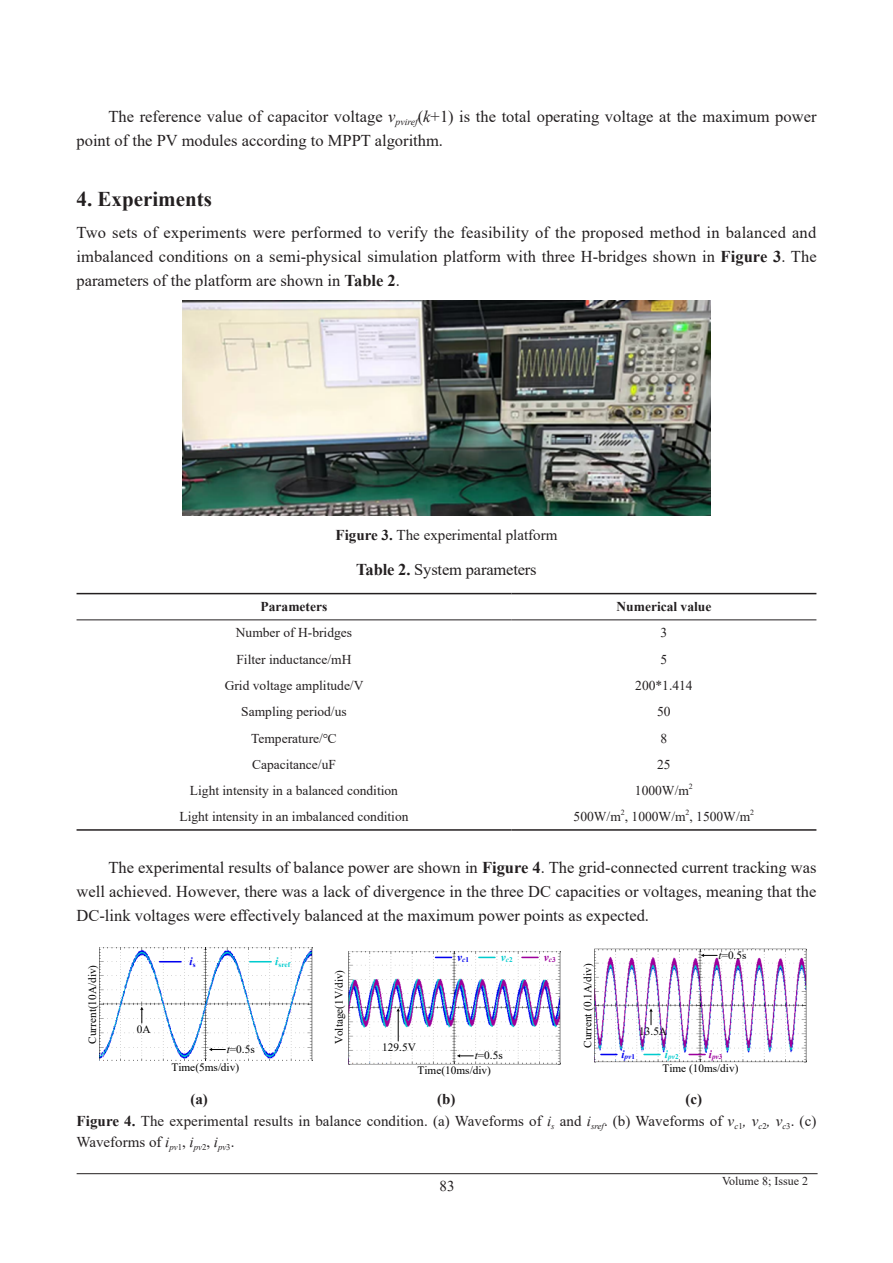
<style>
.page{position:relative;width:893px;height:1263px;background:#fff}
.page>*{position:absolute;margin:0;border:0;box-sizing:border-box;transform-origin:0 0}
.t1{font:700 21px "Times New Roman";color:#231f20}
.t2{font:16.5px/24px "Times New Roman";color:#231f20;text-align:justify}
.t3{font:15px/21.1px "Times New Roman";letter-spacing:.005em;color:#231f20}
.t4{font:700 15px "Times New Roman";color:#231f20}
.t5{font:13.5px "Times New Roman";color:#231f20}
.t6{font:700 13.5px "Times New Roman";color:#231f20}
.t7{font:12px "Times New Roman";color:#231f20}
.t8{font:11.25px "Times New Roman";color:#000}
.t9{font:italic 700 11.25px "Times New Roman";color:#0000ef}
.t10{font:italic 700 11.25px "Times New Roman";color:#00cbce}
.t11{font:italic 700 11.25px "Times New Roman";color:#9c009c}
.t12{font:7.8px "Times New Roman";color:#231f20}
.t13{font:700 7.2px "Times New Roman";color:#00cbce}
.t14{font:italic 700 7.2px "Times New Roman";color:#0000ef}
.t15{font:italic 700 7.2px "Times New Roman";color:#00cbce}
.t16{font:italic 700 7.2px "Times New Roman";color:#9c009c}
.s1{font-style:italic}
.s2{font-weight:700}
.s3{font-style:normal}
</style>
<div class="page">
<hr style="left:77px;top:1173px;width:741px;height:1px;background:#231f20">
<img style="left:183px;top:301px;width:527px;height:214px">
<hr style="left:77px;top:829px;width:434px;height:2px;background:#231f20">
<hr style="left:511px;top:829px;width:305px;height:2px;background:#231f20">
<hr style="left:77px;top:593px;width:434px;height:1px;background:#231f20">
<hr style="left:511px;top:593px;width:305px;height:1px;background:#231f20">
<hr style="left:77px;top:619px;width:434px;height:1px;background:#231f20">
<hr style="left:511px;top:619px;width:305px;height:1px;background:#231f20">
<img style="left:99px;top:947px;width:213px;height:114px">
<svg style="left:160px;top:961px;width:21px;height:1px"></svg>
<svg style="left:250px;top:961px;width:21px;height:1px"></svg>
<svg style="left:140px;top:1007px;width:4px;height:16px"></svg>
<svg style="left:209px;top:1048px;width:16px;height:3px"></svg>
<img style="left:348px;top:951px;width:213px;height:113px">
<svg style="left:436px;top:957px;width:16px;height:1px"></svg>
<svg style="left:479px;top:957px;width:16px;height:1px"></svg>
<svg style="left:522px;top:957px;width:16px;height:1px"></svg>
<hr style="left:398px;top:1011px;width:1px;height:30px;background:#000">
<svg style="left:396px;top:1008px;width:4px;height:3px"></svg>
<svg style="left:457px;top:1054px;width:16px;height:3px"></svg>
<img style="left:595px;top:949px;width:211px;height:113px">
<svg style="left:601px;top:1054px;width:16px;height:1px"></svg>
<svg style="left:644px;top:1054px;width:16px;height:1px"></svg>
<svg style="left:689px;top:1054px;width:16px;height:1px"></svg>
<svg style="left:701px;top:954px;width:16px;height:3px"></svg>
<svg style="left:649px;top:1008px;width:4px;height:17px"></svg>
<p class="t2" style="left:77px;top:104px;width:741px;text-indent:32px">The reference value of capacitor voltage <span class="s1">v</span><sub>pviref</sub>(<span class="s1">k</span>+1) is the total operating voltage at the maximum power point of the PV modules according to MPPT algorithm.</p>
<p class="t1" style="left:77px;top:183px;width:137px">4. Experiments</p>
<p class="t2" style="left:77px;top:220px;width:742px">Two sets of experiments were performed to verify the feasibility of the proposed method in balanced and imbalanced conditions on a semi-physical simulation platform with three H-bridges shown in <span class="s2">Figure 3</span>. The parameters of the platform are shown in <span class="s2">Table 2</span>.</p>
<p class="t3" style="left:336px;top:523px;width:223px"><span class="s2">Figure 3.</span> The experimental platform</p>
<p class="t2" style="left:356px;top:557px;width:182px"><span class="s2">Table 2.</span> System parameters</p>
<p class="t6" style="left:261px;top:597px;width:68px">Parameters</p>
<p class="t6" style="left:616px;top:597px;width:96px">Numerical value</p>
<p class="t5" style="left:236px;top:623px;width:118px">Number of H-bridges</p>
<p class="t5" style="left:661px;top:623px;width:8px">3</p>
<p class="t5" style="left:236px;top:650px;width:117px">Filter inductance/mH</p>
<p class="t5" style="left:661px;top:650px;width:8px">5</p>
<p class="t5" style="left:225px;top:676px;width:140px">Grid voltage amplitude/V</p>
<p class="t5" style="left:635px;top:676px;width:59px">200*1.414</p>
<p class="t5" style="left:241px;top:702px;width:107px">Sampling period/us</p>
<p class="t5" style="left:657px;top:702px;width:15px">50</p>
<p class="t5" style="left:251px;top:728px;width:87px">Temperature/℃</p>
<p class="t5" style="left:661px;top:728px;width:8px">8</p>
<p class="t5" style="left:252px;top:755px;width:85px">Capacitance/uF</p>
<p class="t5" style="left:657px;top:755px;width:15px">25</p>
<p class="t5" style="left:190px;top:781px;width:210px">Light intensity in a balanced condition</p>
<p class="t5" style="left:635px;top:781px;width:55px">1000W/m</p>
<p class="t12" style="left:689px;top:780px;width:5px">2</p>
<p class="t5" style="left:179px;top:807px;width:231px">Light intensity in an imbalanced condition</p>
<p class="t5" style="left:574px;top:807px;width:178px">500W/m , 1000W/m , 1500W/m</p>
<p class="t12" style="left:621px;top:807px;width:5px">2</p>
<p class="t12" style="left:686px;top:807px;width:5px">2</p>
<p class="t12" style="left:750px;top:807px;width:5px">2</p>
<p class="t2" style="left:77px;top:855px;width:741px;text-indent:32px">The experimental results of balance power are shown in <span class="s2">Figure 4</span>. The grid-connected current tracking was well achieved. However, there was a lack of divergence in the three DC capacities or voltages, meaning that the DC-link voltages were effectively balanced at the maximum power points as expected.</p>
<p class="t8" style="left:84px;top:1043px;width:80px;rotate:-90deg">Current(10A/div)</p>
<p class="t9" style="left:190px;top:953px;width:7px">i<sub>s</sub></p>
<p class="t13" style="left:275px;top:959px;width:16px"><sup>i</sup>sref</p>
<p class="t8" style="left:137px;top:1021px;width:15px">0A</p>
<p class="t8" style="left:227px;top:1041px;width:30px"><span class="s1">t</span>=0.5s</p>
<p class="t8" style="left:171px;top:1059px;width:69px">Time(5ms/div)</p>
<p class="t8" style="left:331px;top:1044px;width:76px;rotate:-90deg">Voltage(1V/div)</p>
<p class="t8" style="left:382px;top:1039px;width:35px">129.5V</p>
<p class="t9" style="left:457px;top:949px;width:13px">v<sub>c</sub><sub>1</sub></p>
<p class="t10" style="left:501px;top:949px;width:13px">v<sub>c</sub><sub>2</sub></p>
<p class="t11" style="left:544px;top:949px;width:13px">v<sub>c</sub><sub>3</sub></p>
<p class="t8" style="left:580px;top:1048px;width:86px;rotate:-90deg">Current (0.1A/div)</p>
<p class="t8" style="left:639px;top:1023px;width:29px">13.5A</p>
<p class="t8" style="left:719px;top:947px;width:29px"><span class="s1">t</span>=0.5s</p>
<p class="t8" style="left:475px;top:1047px;width:30px"><span class="s1">t</span>=0.5s</p>
<p class="t14" style="left:621px;top:1052px;width:15px"><sup>i</sup>pv<span class="s3">1</span></p>
<p class="t15" style="left:665px;top:1052px;width:15px"><sup>i</sup>pv<span class="s3">2</span></p>
<p class="t16" style="left:709px;top:1052px;width:15px"><sup>i</sup>pv<span class="s3">3</span></p>
<p class="t8" style="left:418px;top:1062px;width:75px">Time(10ms/div)</p>
<p class="t8" style="left:663px;top:1060px;width:77px">Time (10ms/div)</p>
<p class="t3" style="left:77px;top:1088px;width:741px;text-indent:609px"><span class="s2">(c)<br>Figure 4.</span> The experimental results in balance condition. (a) Waveforms of <span class="s1">i</span><sub>s</sub> and <span class="s1">i</span><sub>sref</sub>. (b) Waveforms of <span class="s1">v</span><sub>c</sub><sub>1</sub><span class="s1">, v</span><sub>c</sub><sub>2</sub><span class="s1">, v</span><sub>c</sub><sub>3</sub>. (c)<br>Waveforms of <span class="s1">i</span><sub>pv</sub><sub>1</sub>, <span class="s1">i</span><sub>pv</sub><sub>2</sub>, <span class="s1">i</span><sub>pv</sub><sub>3</sub>.</p>
<p class="t4" style="left:190px;top:1088px;width:19px">(a)</p>
<p class="t4" style="left:437px;top:1088px;width:20px">(b)</p>
<p class="t3" style="left:439px;top:1175px;width:16px">83</p>
<p class="t7" style="left:722px;top:1173px;width:88px">Volume 8; Issue 2</p>
</div>
